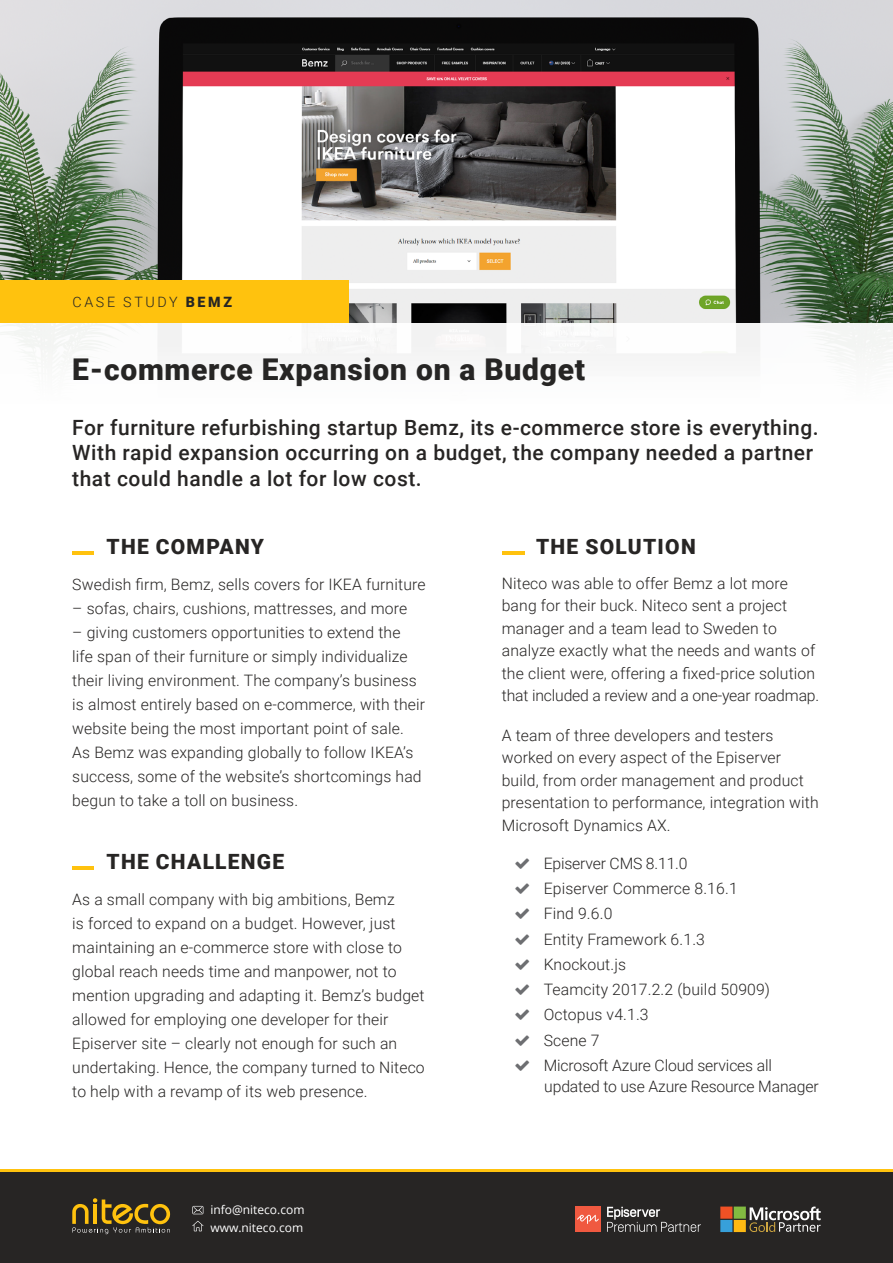
<style>
.page{position:relative;width:893px;height:1263px;background:#fff}
.page>*{position:absolute;margin:0;border:0;box-sizing:border-box;transform-origin:0 0}
.t1{font:900 30px "Roboto";letter-spacing:.025em;color:#262524}
.t2{font:500 21px/25.5px "Roboto";letter-spacing:.025em;color:#272524}
.t3{font:900 21px "Roboto";letter-spacing:.06em;color:#272524}
.t4{font:300 15.75px/24px "Roboto";letter-spacing:.01em;color:#272524}
.t5{font:300 15.75px "Roboto";letter-spacing:-.01em;color:#272524}
.t6{font:300 14.25px "Roboto";letter-spacing:.185em;color:#262524}
.t7{font:12px/18px "Open Sans";color:#fff}
.s1{font-weight:900}
</style>
<div class="page">
<img style="left:0;top:0;width:893px;height:323px">
<div style="left:0;top:323px;width:893px;height:81px;background:#fbfbfc"></div>
<div style="left:0;top:1169px;width:893px;height:94px;background:#272524"></div>
<hr style="left:0;top:1169px;width:893px;height:3px;background:#ffc20e">
<svg style="left:192px;top:1206px;width:11px;height:8px"></svg>
<svg style="left:192px;top:1221px;width:11px;height:10px"></svg>
<svg style="left:72px;top:1198px;width:98px;height:36px"></svg>
<div style="left:0;top:281px;width:349px;height:42px;background:#ffc20e"></div>
<hr style="left:502px;top:551px;width:22px;height:4px;background:#ffc20e">
<hr style="left:72px;top:866px;width:22px;height:4px;background:#ffc20e">
<hr style="left:72px;top:551px;width:22px;height:4px;background:#ffc20e">
<svg style="left:720px;top:1206px;width:101px;height:26px"></svg>
<div style="left:575px;top:1206px;width:26px;height:26px;background:#f05940"></div>
<svg style="left:577px;top:1215px;width:22px;height:9px"></svg>
<svg style="left:607px;top:1207px;width:94px;height:25px"></svg>
<p class="t6" style="left:73px;top:292px;width:161px">CASE STUDY <span class="s1">BEMZ</span></p>
<h1 class="t1" style="left:72px;top:348px;width:514px">E-commerce Expansion on a Budget</h1>
<h2 class="t2" style="left:72px;top:414px;width:748px">For furniture refurbishing startup Bemz, its e-commerce store is everything.<br>With rapid expansion occurring on a budget, the company needed a partner that could handle a lot for low cost.</h2>
<h2 class="t3" style="left:107px;top:532px;width:159px">THE COMPANY</h2>
<p class="t4" style="left:72px;top:572px;width:355px">Swedish firm, Bemz, sells covers for IKEA furniture</p>
<p class="t4" style="left:72px;top:596px;width:337px">– sofas, chairs, cushions, mattresses, and more</p>
<p class="t4" style="left:72px;top:620px;width:354px">– giving customers opportunities to extend the life span of their furniture or simply individualize their living environment. The company’s business is almost entirely based on e-commerce, with their website being the most important point of sale.<br>As Bemz was expanding globally to follow IKEA’s success, some of the website’s shortcomings had begun to take a toll on business.</p>
<h2 class="t3" style="left:107px;top:847px;width:179px">THE CHALLENGE</h2>
<p class="t4" style="left:72px;top:887px;width:354px">As a small company with big ambitions, Bemz<br>is forced to expand on a budget. However, just maintaining an e-commerce store with close to global reach needs time and manpower, not to mention upgrading and adapting it. Bemz’s budget allowed for employing one developer for their Episerver site – clearly not enough for such an undertaking. Hence, the company turned to Niteco to help with a revamp of its web presence.</p>
<p class="t7" style="left:210px;top:1200px;width:96px">info@niteco.com www.niteco.com</p>
<h2 class="t3" style="left:536px;top:532px;width:161px">THE SOLUTION</h2>
<p class="t4" style="left:502px;top:571px;width:319px;line-height:22.5px">Niteco was able to offer Bemz a lot more bang for their buck. Niteco sent a project manager and a team lead to Sweden to analyze exactly what the needs and wants of the client were, offering a fixed-price solution that included a review and a one-year roadmap.</p>
<p class="t4" style="left:502px;top:723px;width:318px;line-height:22.5px">A team of three developers and testers worked on every aspect of the Episerver build, from order management and product presentation to performance, integration with Microsoft Dynamics AX.</p>
<p class="t4" style="left:544px;top:850px;width:230px;line-height:25.2px">Episerver CMS 8.11.0<br>Episerver Commerce 8.16.1<br>Find 9.6.0<br>Entity Framework 6.1.3<br>Knockout.js<br>Teamcity 2017.2.2 (build 50909)<br>Octopus v4.1.3<br>Scene 7<br>Microsoft Azure Cloud services all</p>
<p class="t5" style="left:544px;top:1075px;width:276px">updated to use Azure Resource Manager</p>
</div>
